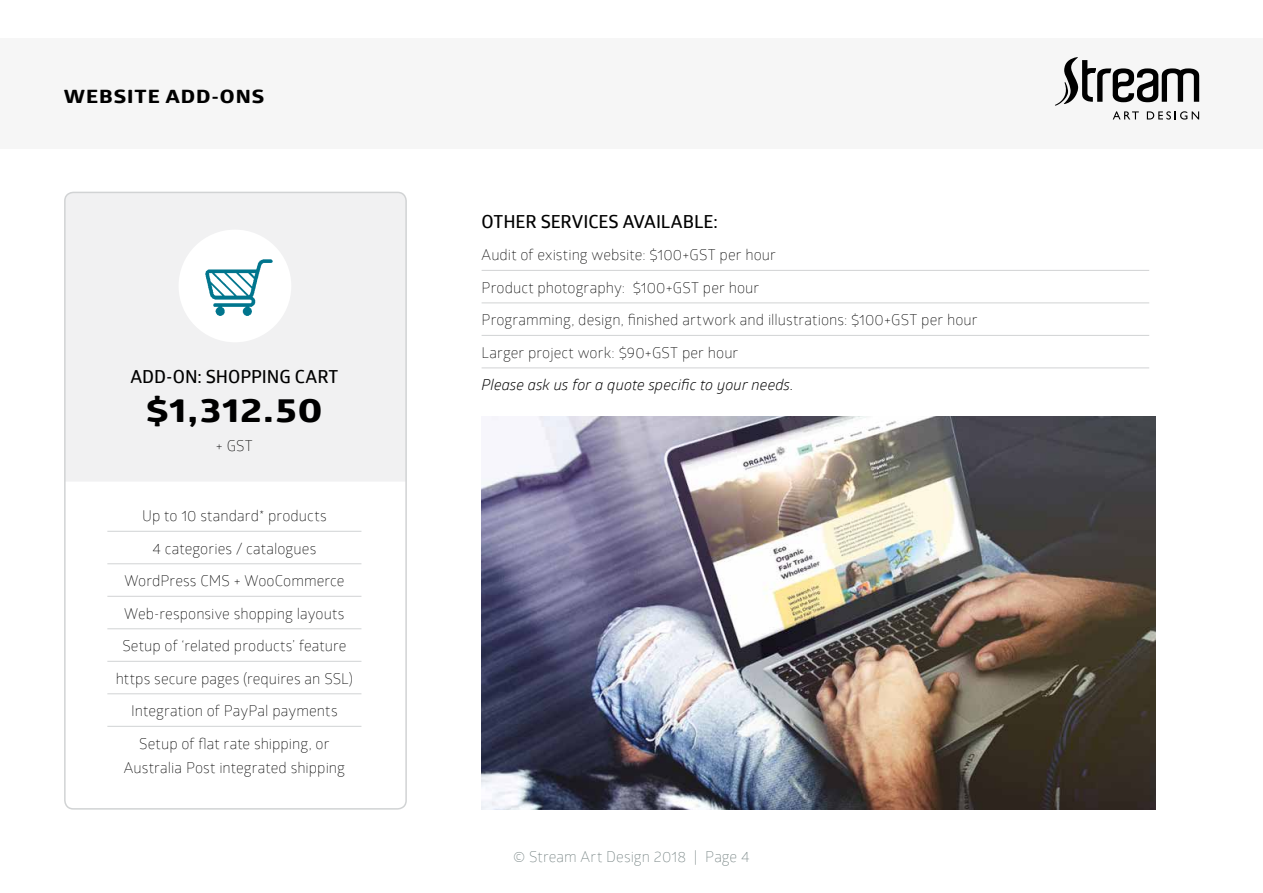
<style>
.page{position:relative;width:1263px;height:893px;background:#fff}
.page>*{position:absolute;margin:0;border:0;box-sizing:border-box;transform-origin:0 0}
.t1{font:700 33px "Globerx";color:#000;scale:1.2 1}
.t2{font:600 18px "Glober";letter-spacing:-.005em;color:#000}
.t3{font:700 18px "Globerx";letter-spacing:.045em;color:#000;scale:1.2 1}
.t4{font:300 15px/32.5px "Glober";letter-spacing:.005em;color:#000}
.t5{font:italic 15px "Glober";letter-spacing:.005em;color:#000}
.t6{font:300 15px "Glober";letter-spacing:.005em;color:#6e7c7c}
</style>
<div class="page">
<div style="left:0;top:38px;width:1263px;height:111px;background:#f6f6f6"></div>
<svg style="left:1055px;top:57px;width:144px;height:63px"></svg>
<img style="left:482px;top:417px;width:673px;height:393px">
<hr style="left:482px;top:270px;width:667px;height:1px;background:#d1d3d4">
<hr style="left:482px;top:302px;width:667px;height:1px;background:#d1d3d4">
<hr style="left:482px;top:335px;width:667px;height:1px;background:#d1d3d4">
<hr style="left:482px;top:368px;width:667px;height:1px;background:#d1d3d4">
<div style="left:65px;top:192px;width:341px;height:289px;background:#f1f1f2"></div>
<div style="left:64px;top:192px;width:343px;height:618px;border:2px solid #d1d3d4;border-radius:9px"></div>
<hr style="left:107px;top:531px;width:254px;height:1px;background:#d1d3d4">
<hr style="left:107px;top:563px;width:254px;height:1px;background:#d1d3d4">
<hr style="left:107px;top:596px;width:254px;height:1px;background:#d1d3d4">
<hr style="left:107px;top:628px;width:254px;height:1px;background:#d1d3d4">
<hr style="left:107px;top:661px;width:254px;height:1px;background:#d1d3d4">
<hr style="left:107px;top:693px;width:254px;height:1px;background:#d1d3d4">
<hr style="left:107px;top:726px;width:254px;height:1px;background:#d1d3d4">
<div style="left:179px;top:230px;width:112px;height:112px;background:#fff;border-radius:50%"></div>
<img style="left:179px;top:243px;width:112px;height:85px">
<p class="t3" style="left:64px;top:83px;width:169px">WEBSITE ADD-ONS</p>
<p class="t2" style="left:130px;top:364px;width:209px">ADD-ON: SHOPPING CART</p>
<h1 class="t1" style="left:146px;top:387px;width:149px">$1,312.50</h1>
<p class="t4" style="left:216px;top:428px;width:38px">+ GST</p>
<p class="t4" style="left:116px;top:499px;width:239px;text-align:center">Up to 10 standard* products<br>4 categories / catalogues<br>WordPress CMS + WooCommerce<br>Web-responsive shopping layouts<br>Setup of ‘related products’ feature https secure pages (requires an SSL)<br>Integration of PayPal payments<br>Setup of flat rate shipping, or</p>
<p class="t4" style="left:124px;top:751px;width:223px">Australia Post integrated shipping</p>
<p class="t2" style="left:482px;top:209px;width:238px">OTHER SERVICES AVAILABLE:</p>
<p class="t4" style="left:482px;top:238px;width:497px">Audit of existing website: $100+GST per hour<br>Product photography: $100+GST per hour<br>Programming, design, finished artwork and illustrations: $100+GST per hour Larger project work: $90+GST per hour</p>
<p class="t5" style="left:482px;top:375px;width:314px">Please ask us for a quote specific to your needs.</p>
<p class="t6" style="left:513px;top:846px;width:238px">© Stream Art Design 2018 | Page 4</p>
</div>
